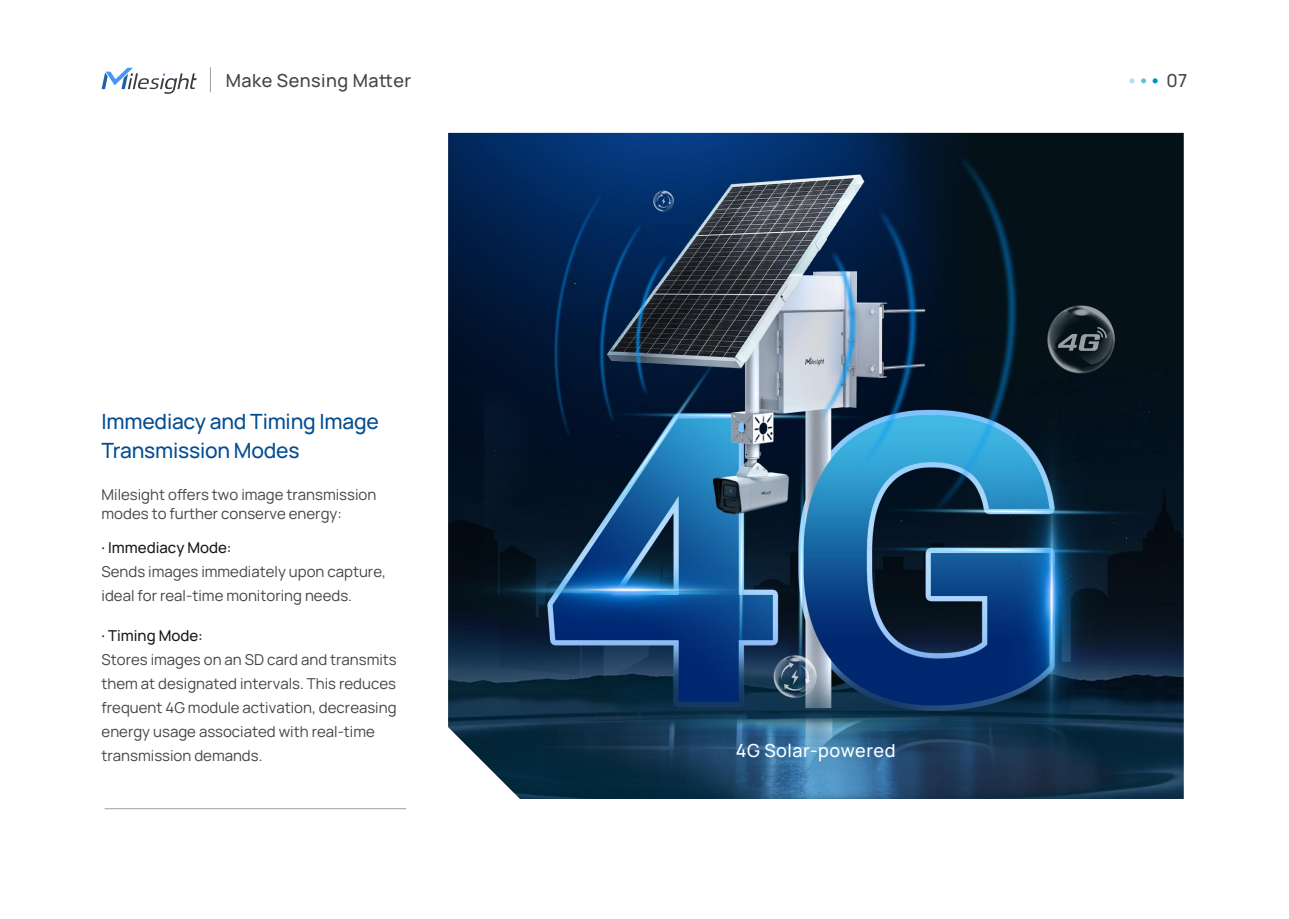
<style>
.page{position:relative;width:1289px;height:919px;background:#fff}
.page>*{position:absolute;margin:0;border:0;box-sizing:border-box;transform-origin:0 0}
.t1{font:500 21px/28.5px "Manrope";letter-spacing:-.01em;color:#044d92}
.t2{font:500 18px "Manrope";letter-spacing:.025em;color:#444445}
.t3{font:500 18px "Manrope";letter-spacing:.025em;color:#fff}
.t4{font:15px/24px "Manrope";color:#444445}
.t5{font:500 15px "Manrope";color:#191919}
</style>
<div class="page">
<img style="left:448px;top:133px;width:735px;height:665px">
<svg style="left:210px;top:67px;width:1px;height:25px"></svg>
<svg style="left:1152px;top:78px;width:5px;height:5px"></svg>
<svg style="left:1141px;top:78px;width:4px;height:5px"></svg>
<svg style="left:1129px;top:78px;width:5px;height:5px"></svg>
<svg style="left:102px;top:68px;width:95px;height:26px"></svg>
<img style="left:767px;top:650px;width:57px;height:56px">
<svg style="left:781px;top:662px;width:29px;height:28px"></svg>
<img style="left:650px;top:188px;width:27px;height:27px">
<svg style="left:657px;top:194px;width:14px;height:14px"></svg>
<img style="left:1037px;top:298px;width:90px;height:89px">
<svg style="left:1057px;top:327px;width:49px;height:24px"></svg>
<hr style="left:105px;top:808px;width:301px;height:1px;background:#9e9e9f">
<p class="t2" style="left:226px;top:68px;width:187px">Make Sensing Matter</p>
<p class="t2" style="left:1166px;top:68px;width:22px">07</p>
<h1 class="t1" style="left:102px;top:406px;width:279px">Immediacy and Timing Image<br>Transmission Modes</h1>
<p class="t4" style="left:102px;top:484px;width:276px;line-height:19.5px">Milesight offers two image transmission modes to further conserve energy:</p>
<p class="t5" style="left:102px;top:537px;width:132px">· Immediacy Mode:</p>
<p class="t4" style="left:102px;top:559px;width:286px">Sends images immediately upon capture, ideal for real-time monitoring needs.</p>
<p class="t5" style="left:102px;top:624px;width:103px">· Timing Mode:</p>
<p class="t4" style="left:102px;top:646px;width:297px">Stores images on an SD card and transmits them at designated intervals. This reduces frequent 4G module activation, decreasing energy usage associated with real-time transmission demands.</p>
<p class="t3" style="left:735px;top:738px;width:161px">4G Solar-powered</p>
</div>
